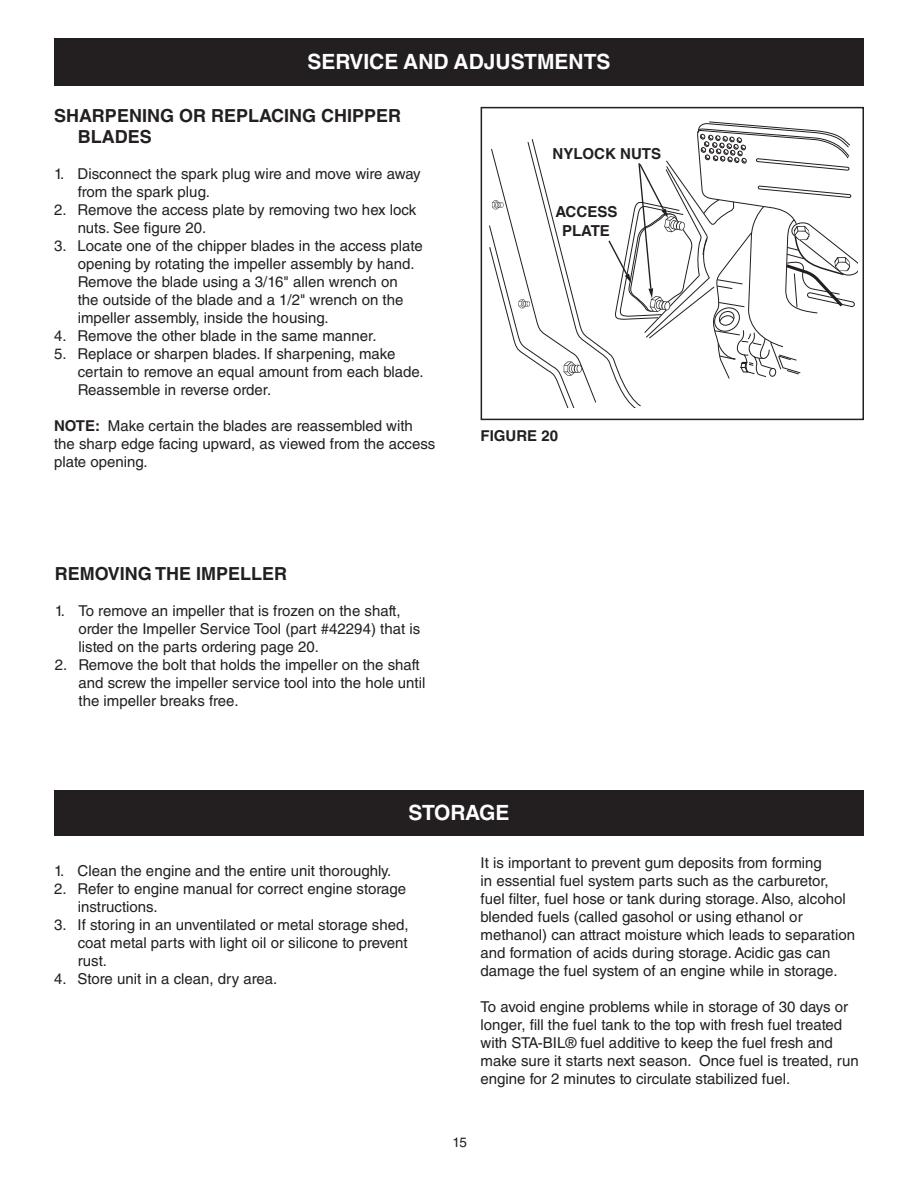
<style>
.page{position:relative;width:918px;height:1188px;background:#fff}
.page>*{position:absolute;margin:0;border:0;box-sizing:border-box;transform-origin:0 0}
.Body_text{font:700 21px "Helvetica LT Std";color:#fff}
.Body_text-2{font:700 21px "Helvetica LT Std";letter-spacing:-.02em;color:#fff}
.Body_text-3{font:700 18px/21.6px "Helvetica LT Std";color:#231f20}
.t1{font:700 15.15px/18.1px "Helvetica";color:#231f20;text-align:center}
.Body_text-4{font:15px/18px "Helvetica LT Std";color:#231f20}
.Body_text-5{font:700 15px "Helvetica LT Std";color:#231f20}
.t2{font:13.5px "Helvetica LT Std";color:#231f20}
.s1{font-weight:700}
</style>
<div class="page">
<div style="left:54px;top:790px;width:810px;height:45px;background:#231f20"></div>
<div style="left:54px;top:38px;width:810px;height:48px;background:#231f20"></div>
<div style="left:481px;top:107px;width:383px;height:313px;border:2px solid #231f20"></div>
<svg style="left:489px;top:121px;width:369px;height:287px"></svg>
<p class="Body_text" style="left:307px;top:49px;width:305px">SERVICE AND ADJUSTMENTS</p>
<p class="Body_text-3" style="left:78px;top:104px;width:325px;text-indent:-24px">SHARPENING OR REPLACING CHIPPER<br>BLADES</p>
<p class="Body_text-4" style="left:78px;top:165px;width:345px;text-indent:-24px">1. Disconnect the spark plug wire and move wire away from the spark plug.</p>
<p class="Body_text-4" style="left:78px;top:201px;width:340px;text-indent:-24px">2. Remove the access plate by removing two hex lock nuts. See figure 20.</p>
<p class="Body_text-4" style="left:78px;top:237px;width:347px;text-indent:-24px">3. Locate one of the chipper blades in the access plate opening by rotating the impeller assembly by hand.<br>Remove the blade using a 3/16" allen wrench on<br>the outside of the blade and a 1/2" wrench on the impeller assembly, inside the housing.</p>
<p class="Body_text-4" style="left:54px;top:327px;width:324px">4. Remove the other blade in the same manner.</p>
<p class="Body_text-4" style="left:78px;top:345px;width:348px;text-indent:-24px">5. Replace or sharpen blades. If sharpening, make certain to remove an equal amount from each blade.<br>Reassemble in reverse order.</p>
<p class="Body_text-4" style="left:54px;top:417px;width:383px"><span class="s1">NOTE:</span> Make certain the blades are reassembled with the sharp edge facing upward, as viewed from the access plate opening.</p>
<p class="Body_text-3" style="left:55px;top:562px;width:234px">REMOVING THE IMPELLER</p>
<p class="Body_text-4" style="left:79px;top:601px;width:343px;text-indent:-24px">1. To remove an impeller that is frozen on the shaft, order the Impeller Service Tool (part #42294) that is listed on the parts ordering page 20.</p>
<p class="Body_text-4" style="left:79px;top:655px;width:348px;text-indent:-24px">2. Remove the bolt that holds the impeller on the shaft and screw the impeller service tool into the hole until the impeller breaks free.</p>
<p class="t1" style="left:553px;top:144px;width:110px">NYLOCK NUTS</p>
<p class="t1" style="left:555px;top:203px;width:64px">ACCESS<br>PLATE</p>
<p class="Body_text-5" style="left:481px;top:427px;width:79px">FIGURE 20</p>
<p class="Body_text-2" style="left:408px;top:800px;width:103px">STORAGE</p>
<p class="Body_text-4" style="left:54px;top:862px;width:339px">1. Clean the engine and the entire unit thoroughly.</p>
<p class="Body_text-4" style="left:78px;top:880px;width:330px;text-indent:-24px">2. Refer to engine manual for correct engine storage instructions.</p>
<p class="Body_text-4" style="left:78px;top:916px;width:332px;text-align:justify;text-indent:-24px">3. If storing in an unventilated or metal storage shed, coat metal parts with light oil or silicone to prevent rust.</p>
<p class="Body_text-4" style="left:54px;top:970px;width:225px">4. Store unit in a clean, dry area.</p>
<p class="Body_text-4" style="left:481px;top:854px;width:376px">It is important to prevent gum deposits from forming<br>in essential fuel system parts such as the carburetor, fuel filter, fuel hose or tank during storage. Also, alcohol blended fuels (called gasohol or using ethanol or methanol) can attract moisture which leads to separation and formation of acids during storage. Acidic gas can damage the fuel system of an engine while in storage.</p>
<p class="Body_text-4" style="left:481px;top:998px;width:380px">To avoid engine problems while in storage of 30 days or longer, fill the fuel tank to the top with fresh fuel treated with STA-BIL® fuel additive to keep the fuel fresh and make sure it starts next season. Once fuel is treated, run engine for 2 minutes to circulate stabilized fuel.</p>
<p class="t2" style="left:453px;top:1135px;width:16px">15</p>
</div>
